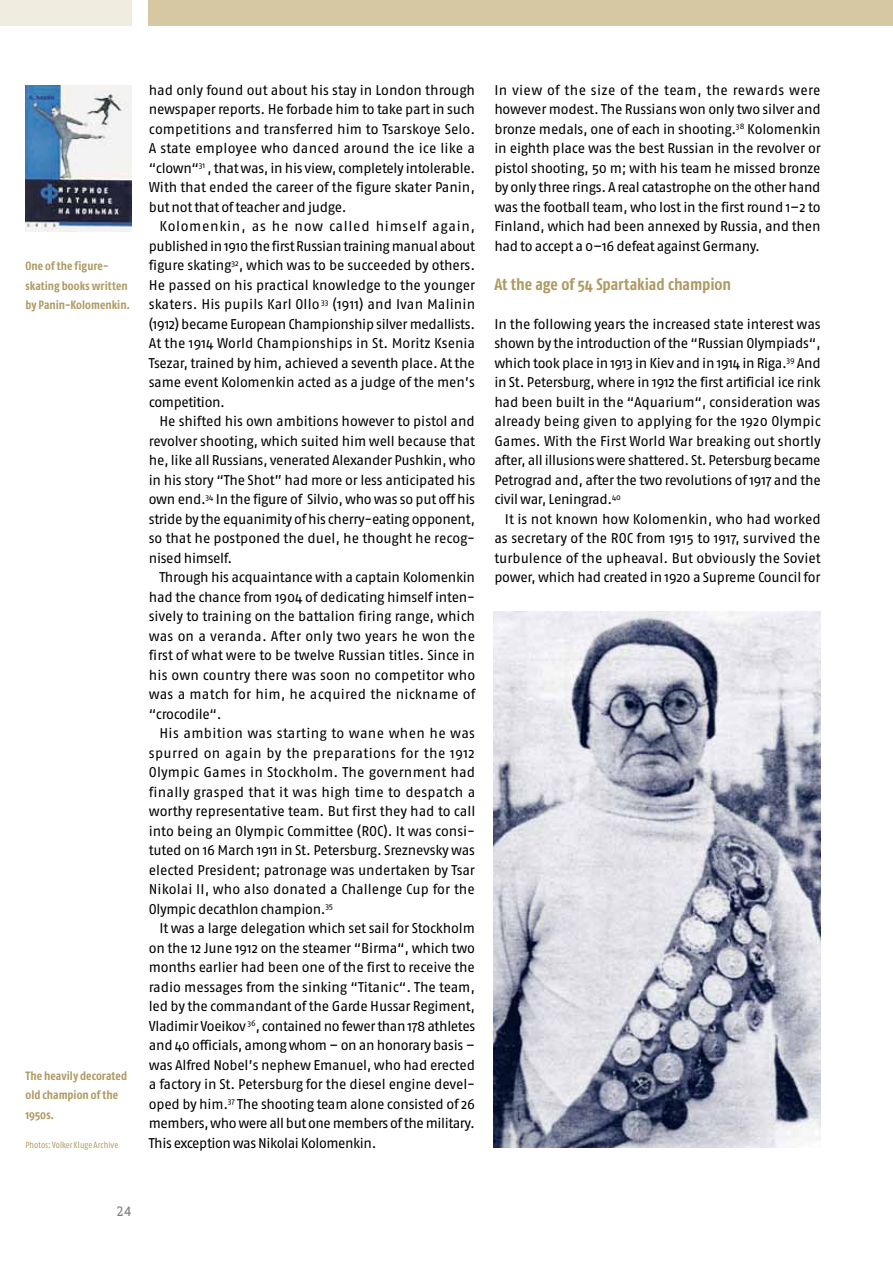
<style>
.page{position:relative;width:893px;height:1263px;background:#fff}
.page>*{position:absolute;margin:0;border:0;box-sizing:border-box;transform-origin:0 0}
.t1{font:700 16.5px "Fago Co";letter-spacing:-.005em;color:#ae9a63}
.t2{font:14.1px/19.5px "Fago No";letter-spacing:-.02em;color:#000;text-align:justify}
.t3{font:13.5px "Fago Office Serif";color:#7a7b7a}
.t4{font:700 12px/19.5px "Fago Co";letter-spacing:.005em;color:#ae9a63}
.t5{font:9px "Fago Co";letter-spacing:.01em;color:#ae9a63}
</style>
<div class="page">
<div style="left:149px;top:0;width:744px;height:26px;background:#d7c8a4"></div>
<div style="left:0;top:0;width:132px;height:26px;background:#f1ece0"></div>
<img style="left:26px;top:85px;width:106px;height:146px">
<img style="left:494px;top:612px;width:327px;height:536px">
<p class="t4" style="left:26px;top:256px;width:106px">One of the figure&shy;skating books written by Panin-Kolomenkin.</p>
<p class="t4" style="left:26px;top:1065px;width:103px">The heavily decorated old champion of the<br>1950s.</p>
<p class="t5" style="left:26px;top:1140px;width:94px">Photos: Volker Kluge Archive</p>
<p class="t2" style="left:149px;top:80px;width:328px">had only found out about his stay in London through newspaper reports. He forbade him to take part in such competitions and transferred him to Tsarskoye Selo.<br>A state employee who danced around the ice like a “clown“<sup>31</sup> , that was, in his view, completely intolerable.<br>With that ended the career of the figure skater Panin, but not that of teacher and judge.</p>
<p class="t2" style="left:149px;top:216px;width:328px;text-indent:11px">Kolomenkin, as he now called himself again, published in 1910 the first Russian training manual about figure skating<sup>32</sup>, which was to be succeeded by others.<br>He passed on his practical knowledge to the younger skaters. His pupils Karl Ollo <sup>33</sup> (1911) and Ivan Malinin (1912) became European Championship silver medallists.<br>At the 1914 World Championships in St. Moritz Ksenia Tsezar, trained by him, achieved a seventh place. At the same event Kolomenkin acted as a judge of the men’s competition.</p>
<p class="t2" style="left:149px;top:412px;width:328px;text-indent:11px">He shifted his own ambitions however to pistol and revolver shooting, which suited him well because that he, like all Russians, venerated Alexander Pushkin, who in his story “The Shot” had more or less anticipated his own end.<sup>34</sup> In the figure of Silvio, who was so put off his stride by the equanimity of his cherry-eating opponent, so that he postponed the duel, he thought he recog&shy;nised himself.</p>
<p class="t2" style="left:149px;top:567px;width:328px;text-indent:11px">Through his acquaintance with a captain Kolomenkin had the chance from 1904 of dedicating himself inten&shy;sively to training on the battalion firing range, which was on a veranda. After only two years he won the first of what were to be twelve Russian titles. Since in his own country there was soon no competitor who was a match for him, he acquired the nickname of “crocodile“.</p>
<p class="t2" style="left:149px;top:724px;width:328px;text-indent:11px">His ambition was starting to wane when he was spurred on again by the preparations for the 1912<br>Olympic Games in Stockholm. The government had finally grasped that it was high time to despatch a worthy representative team. But first they had to call into being an Olympic Committee (ROC). It was consi&shy;tuted on 16 March 1911 in St. Petersburg. Sreznevsky was elected President; patronage was undertaken by Tsar Nikolai II, who also donated a Challenge Cup for the Olympic decathlon champion.<sup>35</sup></p>
<p class="t2" style="left:149px;top:918px;width:328px;text-indent:11px">It was a large delegation which set sail for Stockholm on the 12 June 1912 on the steamer “Birma“, which two months earlier had been one of the first to receive the radio messages from the sinking “Titanic“. The team, led by the commandant of the Garde Hussar Regiment, Vladimir Voeikov <sup>36</sup>, contained no fewer than 178 athletes and 40 officials, among whom – on an honorary basis – was Alfred Nobel’s nephew Emanuel, who had erected a factory in St. Petersburg for the diesel engine devel&shy;oped by him.<sup>37</sup> The shooting team alone consisted of 26 members, who were all but one members of the military.<br>This exception was Nikolai Kolomenkin.</p>
<p class="t2" style="left:494px;top:80px;width:328px">In view of the size of the team, the rewards were however modest. The Russians won only two silver and bronze medals, one of each in shooting.<sup>38</sup> Kolomenkin in eighth place was the best Russian in the revolver or pistol shooting, 50 m; with his team he missed bronze by only three rings. A real catastrophe on the other hand was the football team, who lost in the first round 1–2 to Finland, which had been annexed by Russia, and then had to accept a 0–16 defeat against Germany.</p>
<p class="t1" style="left:494px;top:274px;width:238px">At the age of 54 Spartakiad champion</p>
<p class="t2" style="left:494px;top:314px;width:328px">In the following years the increased state interest was shown by the introduction of the “Russian Olympiads“, which took place in 1913 in Kiev and in 1914 in Riga.<sup>39</sup> And in St. Petersburg, where in 1912 the first artificial ice rink had been built in the “Aquarium“, consideration was already being given to applying for the 1920 Olympic Games. With the First World War breaking out shortly after, all illusions were shattered. St. Petersburg became Petrograd and, after the two revolutions of 1917 and the civil war, Leningrad.<sup>40</sup></p>
<p class="t2" style="left:494px;top:509px;width:328px;text-indent:11px">It is not known how Kolomenkin, who had worked as secretary of the ROC from 1915 to 1917, survived the turbulence of the upheaval. But obviously the Soviet power, which had created in 1920 a Supreme Council for</p>
<p class="t3" style="left:116px;top:1204px;width:17px">24</p>
</div>
